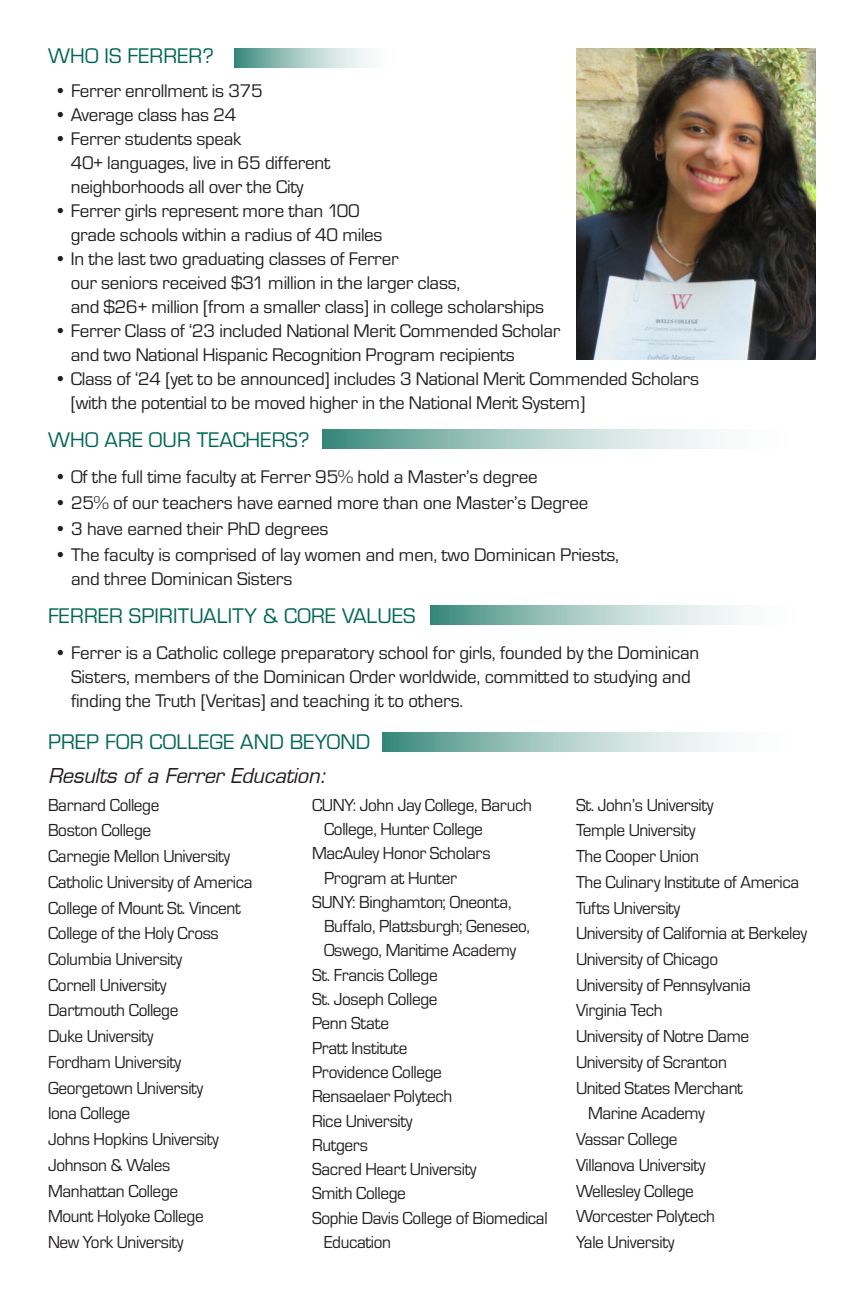
<style>
.page{position:relative;width:864px;height:1296px;background:#fff}
.page>*{position:absolute;margin:0;border:0;box-sizing:border-box;transform-origin:0 0}
.header_shaded{font:22px "Eurostile EF";letter-spacing:.01em;color:#006756}
.Header_green{font:22px "Eurostile EF";letter-spacing:.01em;color:#006756}
.Header_green-2{font:italic 20px "Eurostile LT";letter-spacing:-.01em;color:#231f20}
.Main_Body{font:19px/24px "Eurostile EF";letter-spacing:-.015em;color:#231f20}
.colleges{font:18px/24.2px "Eurostile EF";letter-spacing:-.02em;color:#231f20;scale:.96 1}
</style>
<div class="page">
<svg style="left:234px;top:48px;width:135px;height:19px;background:#a5c9c3"></svg>
<svg style="left:322px;top:430px;width:394px;height:19px;background:#a6c9c3"></svg>
<svg style="left:430px;top:605px;width:308px;height:19px;background:#a6c9c3"></svg>
<svg style="left:382px;top:732px;width:346px;height:19px;background:#a6c9c3"></svg>
<img style="left:576px;top:48px;width:240px;height:312px">
<p class="Header_green" style="left:48px;top:44px;width:167px">WHO IS FERRER?</p>
<p class="Main_Body" style="left:54px;top:79px;width:210px">• Ferrer enrollment is 375</p>
<p class="Main_Body" style="left:54px;top:103px;width:184px">• Average class has 24</p>
<p class="Main_Body" style="left:71px;top:127px;width:261px;text-indent:-17px">• Ferrer students speak<br>40+ languages, live in 65 different neighborhoods all over the City</p>
<p class="Main_Body" style="left:71px;top:199px;width:313px;text-indent:-17px">• Ferrer girls represent more than 100 grade schools within a radius of 40 miles</p>
<p class="Main_Body" style="left:71px;top:247px;width:475px;text-indent:-17px">• In the last two graduating classes of Ferrer<br>our seniors received $31 million in the larger class,<br>and $26+ million [from a smaller class] in college scholarships</p>
<p class="Main_Body" style="left:71px;top:319px;width:491px;text-indent:-17px">• Ferrer Class of ‘23 included National Merit Commended Scholar and two National Hispanic Recognition Program recipients</p>
<p class="Main_Body" style="left:71px;top:367px;width:630px;text-indent:-17px">• Class of ‘24 [yet to be announced] includes 3 National Merit Commended Scholars [with the potential to be moved higher in the National Merit System]</p>
<p class="header_shaded" style="left:48px;top:428px;width:263px">WHO ARE OUR TEACHERS?</p>
<p class="Main_Body" style="left:54px;top:465px;width:485px">• Of the full time faculty at Ferrer 95% hold a Master’s degree</p>
<p class="Main_Body" style="left:54px;top:491px;width:536px">• 25% of our teachers have earned more than one Master’s Degree</p>
<p class="Main_Body" style="left:54px;top:517px;width:276px">• 3 have earned their PhD degrees</p>
<p class="Main_Body" style="left:71px;top:543px;width:550px;text-indent:-17px">• The faculty is comprised of lay women and men, two Dominican Priests, and three Dominican Sisters</p>
<p class="header_shaded" style="left:48px;top:604px;width:369px">FERRER SPIRITUALITY &amp; CORE VALUES</p>
<p class="Main_Body" style="left:71px;top:641px;width:630px;text-indent:-17px">• Ferrer is a Catholic college preparatory school for girls, founded by the Dominican<br>Sisters, members of the Dominican Order worldwide, committed to studying and finding the Truth [Veritas] and teaching it to others.</p>
<p class="Header_green" style="left:48px;top:730px;width:324px">PREP FOR COLLEGE AND BEYOND</p>
<p class="Header_green-2" style="left:48px;top:763px;width:280px">Results of a Ferrer Education:</p>
<p class="colleges" style="left:48px;top:793px;width:118px">Barnard College</p>
<p class="colleges" style="left:48px;top:819px;width:109px">Boston College</p>
<p class="colleges" style="left:48px;top:844px;width:191px">Carnegie Mellon University</p>
<p class="colleges" style="left:48px;top:870px;width:215px">Catholic University of America</p>
<p class="colleges" style="left:48px;top:896px;width:202px">College of Mount St. Vincent</p>
<p class="colleges" style="left:48px;top:922px;width:179px">College of the Holy Cross</p>
<p class="colleges" style="left:48px;top:947px;width:141px">Columbia University</p>
<p class="colleges" style="left:48px;top:973px;width:125px">Cornell University</p>
<p class="colleges" style="left:48px;top:999px;width:137px">Dartmouth College</p>
<p class="colleges" style="left:48px;top:1025px;width:111px">Duke University</p>
<p class="colleges" style="left:48px;top:1050px;width:140px">Fordham University</p>
<p class="colleges" style="left:48px;top:1076px;width:163px">Georgetown University</p>
<p class="colleges" style="left:48px;top:1102px;width:87px">Iona College</p>
<p class="colleges" style="left:48px;top:1127px;width:179px">Johns Hopkins University</p>
<p class="colleges" style="left:48px;top:1153px;width:129px">Johnson &amp; Wales</p>
<p class="colleges" style="left:48px;top:1179px;width:137px">Manhattan College</p>
<p class="colleges" style="left:48px;top:1205px;width:164px">Mount Holyoke College</p>
<p class="colleges" style="left:48px;top:1230px;width:143px">New York University</p>
<p class="colleges" style="left:324px;top:793px;width:218px;text-indent:-12px">CUNY: John Jay College, Baruch<br>College, Hunter College</p>
<p class="colleges" style="left:324px;top:842px;width:175px;text-indent:-12px">MacAuley Honor Scholars<br>Program at Hunter</p>
<p class="colleges" style="left:324px;top:890px;width:216px;text-indent:-12px">SUNY: Binghamton; Oneonta,<br>Buffalo, Plattsburgh; Geneseo,<br>Oswego, Maritime Academy</p>
<p class="colleges" style="left:312px;top:963px;width:133px">St. Francis College</p>
<p class="colleges" style="left:312px;top:987px;width:132px">St. Joseph College</p>
<p class="colleges" style="left:312px;top:1012px;width:82px">Penn State</p>
<p class="colleges" style="left:312px;top:1036px;width:101px">Pratt Institute</p>
<p class="colleges" style="left:312px;top:1060px;width:137px">Providence College</p>
<p class="colleges" style="left:312px;top:1085px;width:148px">Rensaelaer Polytech</p>
<p class="colleges" style="left:312px;top:1109px;width:106px">Rice University</p>
<p class="colleges" style="left:312px;top:1133px;width:60px">Rutgers</p>
<p class="colleges" style="left:312px;top:1157px;width:173px">Sacred Heart University</p>
<p class="colleges" style="left:312px;top:1182px;width:99px">Smith College</p>
<p class="colleges" style="left:324px;top:1206px;width:235px;text-indent:-12px">Sophie Davis College of Biomedical<br>Education</p>
<p class="colleges" style="left:576px;top:793px;width:145px">St. John’s University</p>
<p class="colleges" style="left:576px;top:819px;width:126px">Temple University</p>
<p class="colleges" style="left:576px;top:844px;width:130px">The Cooper Union</p>
<p class="colleges" style="left:576px;top:870px;width:234px">The Culinary Institute of America</p>
<p class="colleges" style="left:576px;top:896px;width:110px">Tufts University</p>
<p class="colleges" style="left:576px;top:922px;width:242px">University of California at Berkeley</p>
<p class="colleges" style="left:576px;top:947px;width:150px">University of Chicago</p>
<p class="colleges" style="left:576px;top:973px;width:184px">University of Pennsylvania</p>
<p class="colleges" style="left:576px;top:999px;width:92px">Virginia Tech</p>
<p class="colleges" style="left:576px;top:1025px;width:182px">University of Notre Dame</p>
<p class="colleges" style="left:576px;top:1050px;width:159px">University of Scranton</p>
<p class="colleges" style="left:588px;top:1075px;width:163px;line-height:25.8px;text-indent:-12px">United States Merchant<br>Marine Academy</p>
<p class="colleges" style="left:576px;top:1127px;width:107px">Vassar College</p>
<p class="colleges" style="left:576px;top:1153px;width:136px">Villanova University</p>
<p class="colleges" style="left:576px;top:1179px;width:124px">Wellesley College</p>
<p class="colleges" style="left:576px;top:1205px;width:146px">Worcester Polytech</p>
<p class="colleges" style="left:576px;top:1230px;width:104px">Yale University</p>
</div>
